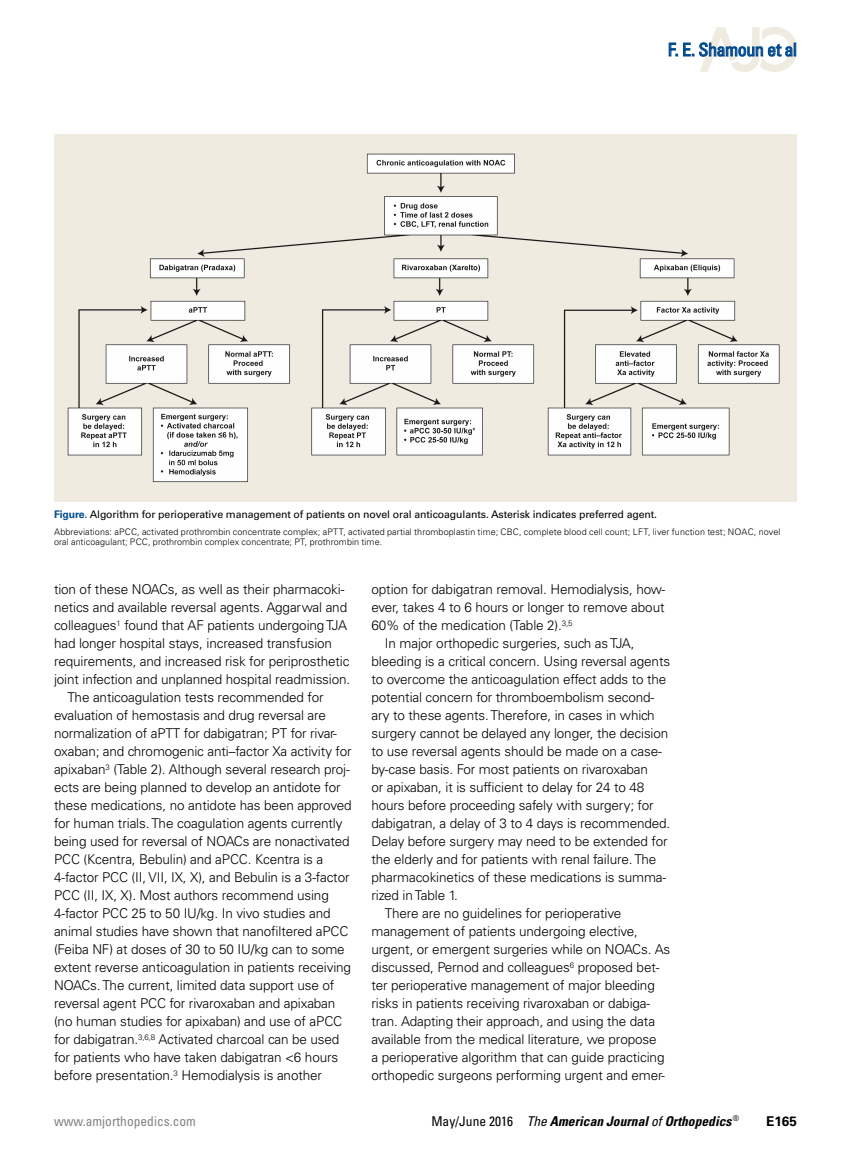
<style>
.page{position:relative;width:851px;height:1161px;background:#fff}
.page>*{position:absolute;margin:0;border:0;box-sizing:border-box;transform-origin:0 0}
.t1{font:condensed 18px "Univers LT Std";letter-spacing:-.025em;color:#004a8f}
.t2{font:300 13.5px "Univers LT Std";letter-spacing:-.01em;color:#000}
.t3{font:italic 700 condensed 13.5px "Univers LT Std";color:#000}
.t4{font:condensed 13.5px "Univers LT Std";color:#808285}
.t5{font:700 13.5px "Univers LT Std";color:#000}
.t6{font:10.5px "Univers LT Std";letter-spacing:-.01em;color:#000}
.t7{font:300 9px/10.5px "Univers LT Std";letter-spacing:.01em;color:#000}
.s1{font-weight:700;color:#004a8f}
.s2{font-weight:400;font-style:normal}
.s3{font-weight:400}
</style>
<div class="page">
<svg style="left:668px;top:43px;width:9px;height:13px"></svg>
<svg style="left:683px;top:27px;width:114px;height:45px"></svg>
<div style="left:54px;top:134px;width:742px;height:368px;background:#efebe1"></div>
<img style="left:67px;top:153px;width:713px;height:330px">
<h1 class="t1" style="left:668px;top:38px;width:130px">F. E. Shamoun et al</h1>
<p class="t6" style="left:54px;top:508px;width:604px"><span class="s1">Figure.</span> Algorithm for perioperative management of patients on novel oral anticoagulants. Asterisk indicates preferred agent.</p>
<p class="t7" style="left:54px;top:526px;width:727px">Abbreviations: aPCC, activated prothrombin concentrate complex; aPTT, activated partial thromboplastin time; CBC, complete blood cell count; LFT, liver function test; NOAC, novel oral anticoagulant; PCC, prothrombin complex concentrate; PT, prothrombin time.</p>
<p class="t2" style="left:54px;top:581px;width:292px">tion of these NOACs, as well as their pharmacoki-</p>
<p class="t2" style="left:54px;top:599px;width:294px">netics and available reversal agents. Aggarwal and</p>
<p class="t2" style="left:54px;top:617px;width:294px">colleagues<sup>1</sup> found that AF patients undergoing TJA</p>
<p class="t2" style="left:54px;top:635px;width:279px">had longer hospital stays, increased transfusion</p>
<p class="t2" style="left:54px;top:653px;width:297px">requirements, and increased risk for periprosthetic</p>
<p class="t2" style="left:54px;top:671px;width:298px">joint infection and unplanned hospital readmission.</p>
<p class="t2" style="left:68px;top:689px;width:257px">The anticoagulation tests recommended for</p>
<p class="t2" style="left:54px;top:707px;width:273px">evaluation of hemostasis and drug reversal are</p>
<p class="t2" style="left:54px;top:725px;width:284px">normalization of aPTT for dabigatran; PT for rivar-</p>
<p class="t2" style="left:54px;top:743px;width:299px">oxaban; and chromogenic anti–factor Xa activity for</p>
<p class="t2" style="left:54px;top:761px;width:297px">apixaban<sup>3</sup> (Table 2). Although several research proj-</p>
<p class="t2" style="left:54px;top:779px;width:288px">ects are being planned to develop an antidote for</p>
<p class="t2" style="left:54px;top:797px;width:299px">these medications, no antidote has been approved</p>
<p class="t2" style="left:54px;top:815px;width:290px">for human trials. The coagulation agents currently</p>
<p class="t2" style="left:54px;top:833px;width:297px">being used for reversal of NOACs are nonactivated</p>
<p class="t2" style="left:54px;top:851px;width:271px">PCC (Kcentra, Bebulin) and aPCC. Kcentra is a</p>
<p class="t2" style="left:54px;top:869px;width:297px">4-factor PCC (II, VII, IX, X), and Bebulin is a 3-factor</p>
<p class="t2" style="left:54px;top:887px;width:276px">PCC (II, IX, X). Most authors recommend using</p>
<p class="t2" style="left:54px;top:905px;width:278px">4-factor PCC 25 to 50 IU/kg. In vivo studies and</p>
<p class="t2" style="left:54px;top:923px;width:296px">animal studies have shown that nanofiltered aPCC</p>
<p class="t2" style="left:54px;top:941px;width:292px">(Feiba NF) at doses of 30 to 50 IU/kg can to some</p>
<p class="t2" style="left:54px;top:959px;width:298px">extent reverse anticoagulation in patients receiving</p>
<p class="t2" style="left:54px;top:977px;width:282px">NOACs. The current, limited data support use of</p>
<p class="t2" style="left:54px;top:995px;width:283px">reversal agent PCC for rivaroxaban and apixaban</p>
<p class="t2" style="left:54px;top:1013px;width:290px">(no human studies for apixaban) and use of aPCC</p>
<p class="t2" style="left:54px;top:1031px;width:287px">for dabigatran.<sup>3,6,8</sup> Activated charcoal can be used</p>
<p class="t2" style="left:54px;top:1049px;width:286px">for patients who have taken dabigatran &lt;6 hours</p>
<p class="t2" style="left:54px;top:1067px;width:269px">before presentation.<sup>3</sup> Hemodialysis is another</p>
<p class="t2" style="left:371px;top:581px;width:295px">option for dabigatran removal. Hemodialysis, how-</p>
<p class="t2" style="left:371px;top:599px;width:294px">ever, takes 4 to 6 hours or longer to remove about</p>
<p class="t2" style="left:371px;top:617px;width:203px">60% of the medication (Table 2).<sup>3,5</sup></p>
<p class="t2" style="left:385px;top:635px;width:251px">In major orthopedic surgeries, such as TJA,</p>
<p class="t2" style="left:371px;top:653px;width:300px">bleeding is a critical concern. Using reversal agents</p>
<p class="t2" style="left:371px;top:671px;width:296px">to overcome the anticoagulation effect adds to the</p>
<p class="t2" style="left:371px;top:689px;width:284px">potential concern for thromboembolism second-</p>
<p class="t2" style="left:371px;top:707px;width:285px">ary to these agents. Therefore, in cases in which</p>
<p class="t2" style="left:371px;top:725px;width:298px">surgery cannot be delayed any longer, the decision</p>
<p class="t2" style="left:371px;top:743px;width:291px">to use reversal agents should be made on a case-</p>
<p class="t2" style="left:371px;top:761px;width:278px">by-case basis. For most patients on rivaroxaban</p>
<p class="t2" style="left:371px;top:779px;width:274px">or apixaban, it is sufficient to delay for 24 to 48</p>
<p class="t2" style="left:371px;top:797px;width:283px">hours before proceeding safely with surgery; for</p>
<p class="t2" style="left:371px;top:815px;width:300px">dabigatran, a delay of 3 to 4 days is recommended.</p>
<p class="t2" style="left:371px;top:833px;width:297px">Delay before surgery may need to be extended for</p>
<p class="t2" style="left:371px;top:851px;width:286px">the elderly and for patients with renal failure. The</p>
<p class="t2" style="left:371px;top:869px;width:296px">pharmacokinetics of these medications is summa-</p>
<p class="t2" style="left:371px;top:887px;width:88px">rized in Table 1.</p>
<p class="t2" style="left:385px;top:905px;width:238px">There are no guidelines for perioperative</p>
<p class="t2" style="left:371px;top:923px;width:268px">management of patients undergoing elective,</p>
<p class="t2" style="left:371px;top:941px;width:300px">urgent, or emergent surgeries while on NOACs. As</p>
<p class="t2" style="left:371px;top:959px;width:289px">discussed, Pernod and colleagues<sup>6</sup> proposed bet-</p>
<p class="t2" style="left:371px;top:977px;width:285px">ter perioperative management of major bleeding</p>
<p class="t2" style="left:371px;top:995px;width:280px">risks in patients receiving rivaroxaban or dabiga-</p>
<p class="t2" style="left:371px;top:1013px;width:285px">tran. Adapting their approach, and using the data</p>
<p class="t2" style="left:371px;top:1031px;width:287px">available from the medical literature, we propose</p>
<p class="t2" style="left:371px;top:1049px;width:294px">a perioperative algorithm that can guide practicing</p>
<p class="t2" style="left:371px;top:1067px;width:295px">orthopedic surgeons performing urgent and emer-</p>
<p class="t4" style="left:54px;top:1112px;width:143px">www.amjorthopedics.com</p>
<p class="t3" style="left:431px;top:1113px;width:309px"><span class="s2">May/June 2016</span> <span class="s3">The</span> American Journal <span class="s3">of</span> Orthopedics <sup>®</sup></p>
<p class="t5" style="left:766px;top:1113px;width:32px">E165</p>
</div>
